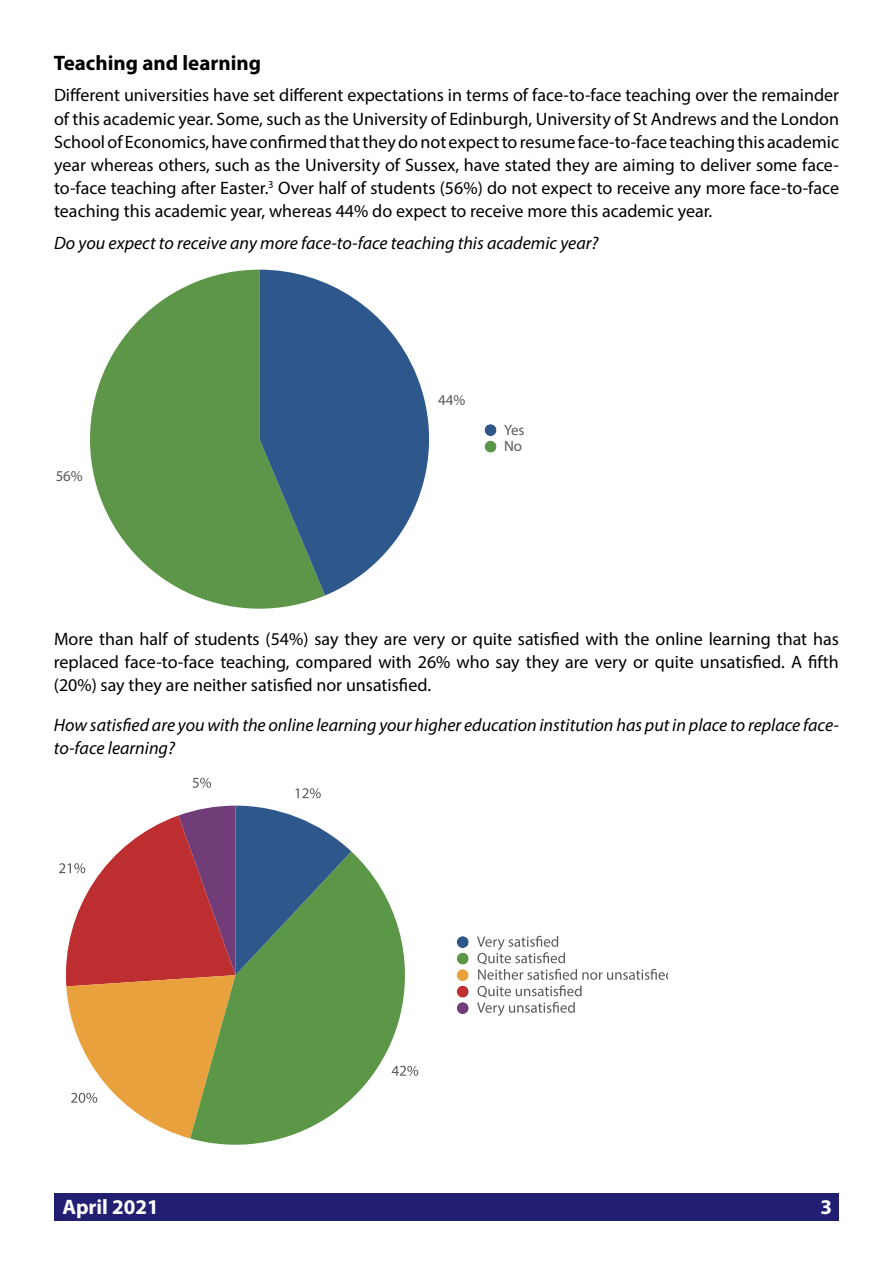
<style>
.page{position:relative;width:893px;height:1263px;background:#fff}
.page>*{position:absolute;margin:0;border:0;box-sizing:border-box;transform-origin:0 0}
.t1{font:700 21px "Myriad Pro";color:#000}
.t2{font:700 21px "Myriad Pro";color:#fff}
.t3{font:18px/23.2px "Myriad Pro";color:#000;text-align:justify}
.t4{font:italic 18px/23.2px "Myriad Pro";color:#000}
.t5{font:15px/16.5px "Myriad Pro";color:#595959}
</style>
<div class="page">
<div style="left:54px;top:1193px;width:785px;height:27px;background:#221f72"></div>
<svg style="left:90px;top:270px;width:235px;height:339px;fill:#5d9648"></svg>
<svg style="left:260px;top:270px;width:170px;height:325px;fill:#2e578b"></svg>
<div style="left:484px;top:424px;width:12px;height:12px;background:#2e578b;border-radius:50%"></div>
<div style="left:484px;top:441px;width:12px;height:12px;background:#5d9648;border-radius:50%"></div>
<svg style="left:190px;top:851px;width:226px;height:294px"></svg>
<svg style="left:193px;top:778px;width:18px;height:10px"></svg>
<svg style="left:59px;top:806px;width:292px;height:332px"></svg>
<svg style="left:392px;top:1066px;width:26px;height:10px"></svg>
<svg style="left:295px;top:788px;width:26px;height:10px"></svg>
<div style="left:457px;top:936px;width:12px;height:12px;background:#2e578c;border-radius:50%"></div>
<div style="left:457px;top:953px;width:12px;height:12px;background:#5c9647;border-radius:50%"></div>
<div style="left:457px;top:969px;width:12px;height:12px;background:#e8a13d;border-radius:50%"></div>
<div style="left:457px;top:986px;width:12px;height:12px;background:#bd2e30;border-radius:50%"></div>
<div style="left:457px;top:1002px;width:12px;height:12px;background:#703d78;border-radius:50%"></div>
<svg style="left:477px;top:936px;width:190px;height:80px"></svg>
<p class="t1" style="left:54px;top:49px;width:209px">Teaching and learning</p>
<p class="t3" style="left:54px;top:83px;width:787px">Different universities have set different expectations in terms of face-to-face teaching over the remainder of this academic year. Some, such as the University of Edinburgh, University of St Andrews and the London Schoolof Economics,have confirmedthattheydonot expecttoresume face-to-face teachingthis academic year whereas others, such as the University of Sussex, have stated they are aiming to deliver some face&shy;to-face teaching after Easter.<sup>3</sup> Over half of students (56%) do not expect to receive any more face-to-face teaching this academic year, whereas 44% do expect to receive more this academic year.</p>
<p class="t4" style="left:54px;top:231px;width:546px">Do you expect to receive any more face-to-face teaching this academic year?</p>
<p class="t5" style="left:56px;top:468px;width:29px">56%</p>
<p class="t5" style="left:438px;top:391px;width:29px">44%</p>
<p class="t5" style="left:504px;top:421px;width:22px">Yes<br>No</p>
<p class="t3" style="left:54px;top:627px;width:786px">More than half of students (54%) say they are very or quite satisfied with the online learning that has replaced face-to-face teaching, compared with 26% who say they are very or quite unsatisfied. A fifth (20%) say they are neither satisfied nor unsatisfied.</p>
<p class="t4" style="left:54px;top:713px;width:786px">How satisfied are you with the online learning your higher education institution has put in place to replace face&shy;to-face learning?</p>
<p class="t2" style="left:62px;top:1193px;width:98px">April 2021</p>
<p class="t2" style="left:821px;top:1193px;width:13px">3</p>
</div>
